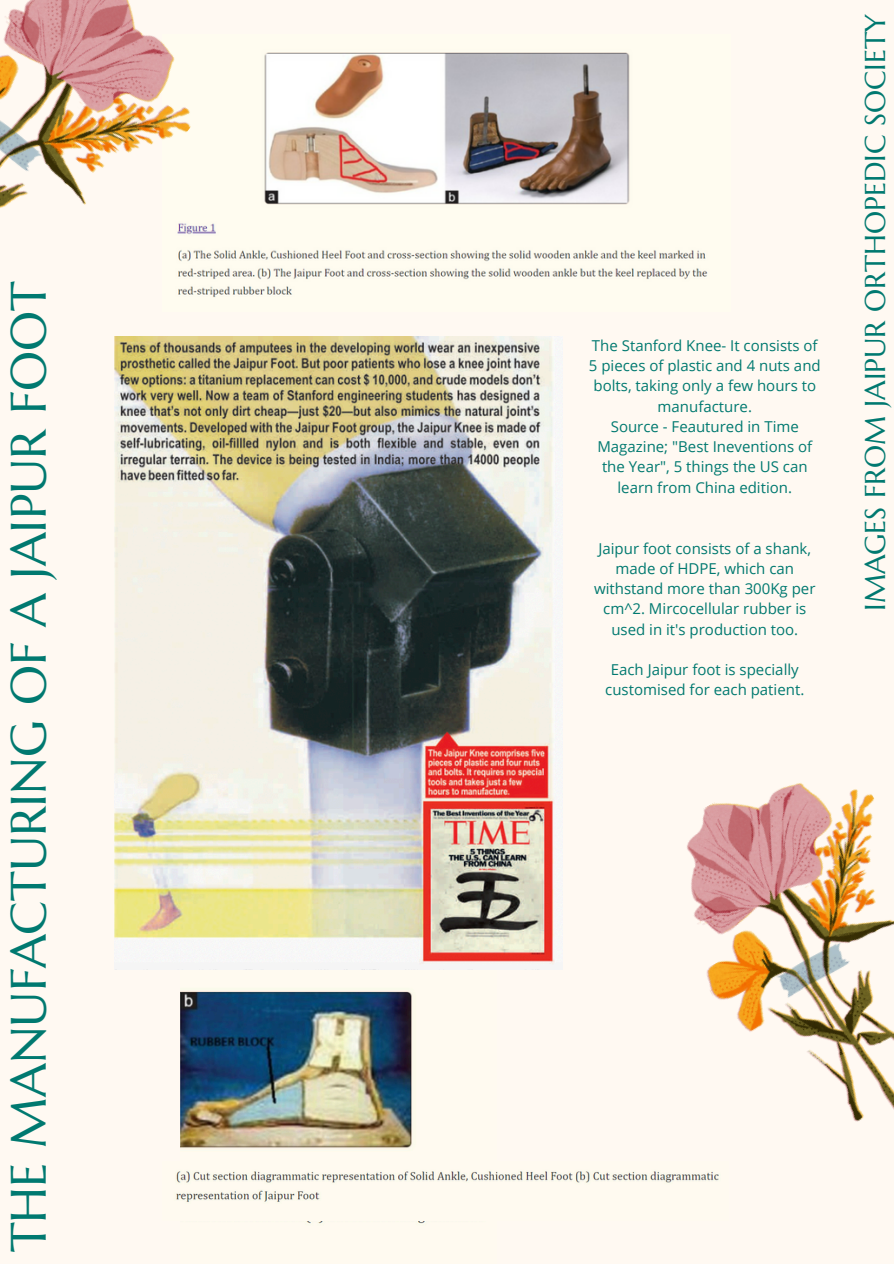
<style>
.page{position:relative;width:894px;height:1264px;background:#fff}
.page>*{position:absolute;margin:0;border:0;box-sizing:border-box;transform-origin:0 0}
.t1{font:49.65px "Marcellus";color:#007970}
.t2{font:28.65px "Marcellus";color:#007970}
.t3{font:15px/20.2px "Open Sans";color:#007970;text-align:center}
</style>
<div class="page">
<div style="left:0;top:0;width:893px;height:1263px;background:#fff9f2"></div>
<img style="left:233px;top:52px;width:475px;height:243px">
<img style="left:687px;top:783px;width:206px;height:339px">
<img style="left:0;top:0;width:233px;height:297px">
<img style="left:180px;top:969px;width:293px;height:255px">
<img style="left:176px;top:1161px;width:543px;height:59px">
<img style="left:114px;top:336px;width:440px;height:628px">
<h2 class="t1" style="left:-3px;top:1252px;width:972px;rotate:-90deg">THE MANUFACTURING OF A JAIPUR FOOT</h2>
<p class="t3" style="left:588px;top:335px;width:233px">The Stanford Knee- It consists of<br>5 pieces of plastic and 4 nuts and bolts, taking only a few hours to manufacture.</p>
<p class="t3" style="left:597px;top:416px;width:216px">Source - Feautured in Time<br>Magazine; "Best Ineventions of the Year", 5 things the US can learn from China edition.</p>
<p class="t3" style="left:594px;top:537px;width:223px">Jaipur foot consists of a shank, made of HDPE, which can withstand more than 300Kg per cm^2. Mircocellular rubber is used in it's production too.</p>
<p class="t3" style="left:605px;top:659px;width:200px">Each Jaipur foot is specially customised for each patient.</p>
<p class="t2" style="left:857px;top:611px;width:599px;rotate:-90deg">IMAGES FROM JAIPUR ORTHOPEDIC SOCIETY</p>
</div>
